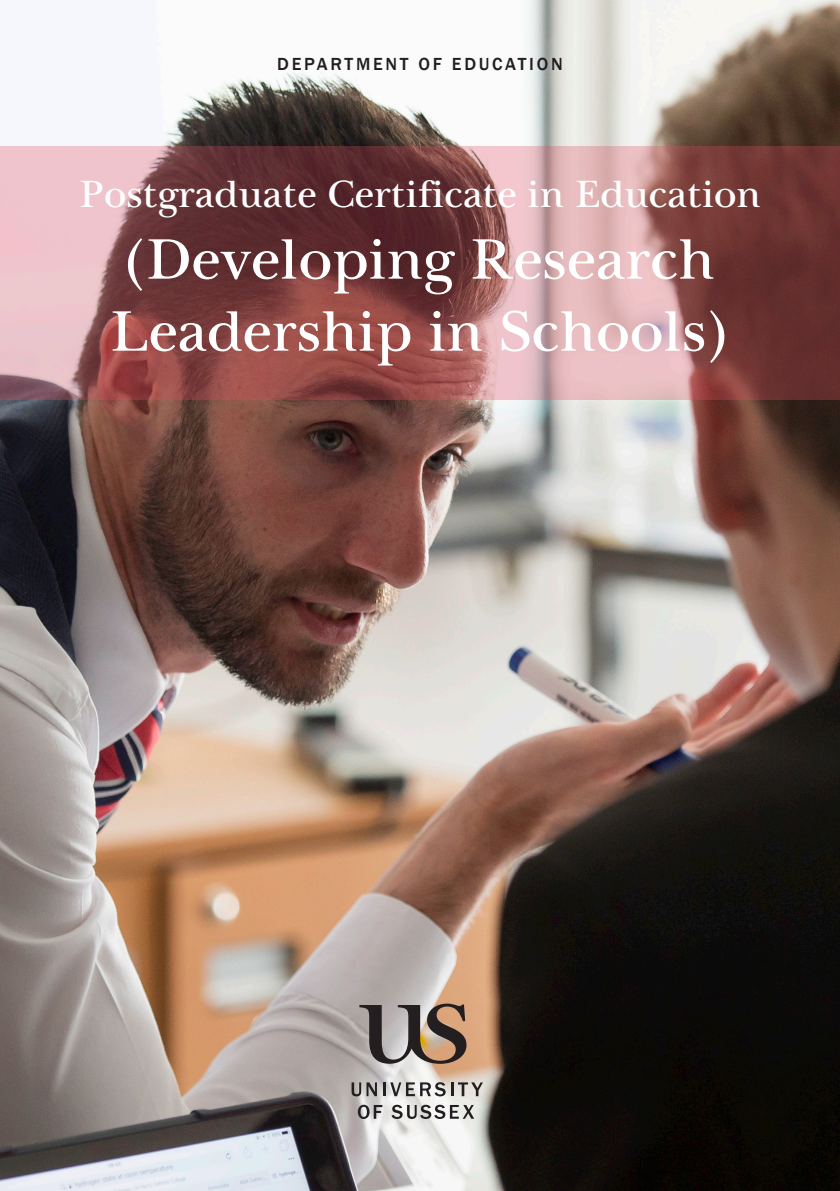
<style>
.page{position:relative;width:840px;height:1191px;background:#fff}
.page>*{position:absolute;margin:0;border:0;box-sizing:border-box;transform-origin:0 0}
.t1{font:60px "UOSBASKTITLING";color:#fff}
.t2{font:40px "UOSBASKTITLING";color:#fff}
.t3{font:500 18px "Franklin Gothic";letter-spacing:.15em;color:#231f20}
</style>
<div class="page">
<img style="left:0;top:0;width:839px;height:1191px">
<svg style="left:351px;top:1082px;width:26px;height:14px"></svg>
<svg style="left:383px;top:1082px;width:31px;height:14px"></svg>
<svg style="left:420px;top:1082px;width:25px;height:14px"></svg>
<hr style="left:450px;top:1082px;width:3px;height:14px;background:#231f20">
<svg style="left:458px;top:1082px;width:24px;height:14px"></svg>
<svg style="left:357px;top:1104px;width:25px;height:15px"></svg>
<svg style="left:391px;top:1104px;width:83px;height:15px"></svg>
<svg style="left:359px;top:1003px;width:107px;height:60px;background:#8a7c73"></svg>
<svg style="left:0;top:146px;width:839px;height:254px;background:#9b6667"></svg>
<p class="t3" style="left:277px;top:53px;width:287px">DEPARTMENT OF EDUCATION</p>
<p class="t2" style="left:79px;top:177px;width:683px">Postgraduate Certificate in Education</p>
<p class="t1" style="left:125px;top:234px;width:591px">(Developing Research</p>
<p class="t1" style="left:110px;top:306px;width:621px">Leadership in Schools)</p>
</div>
